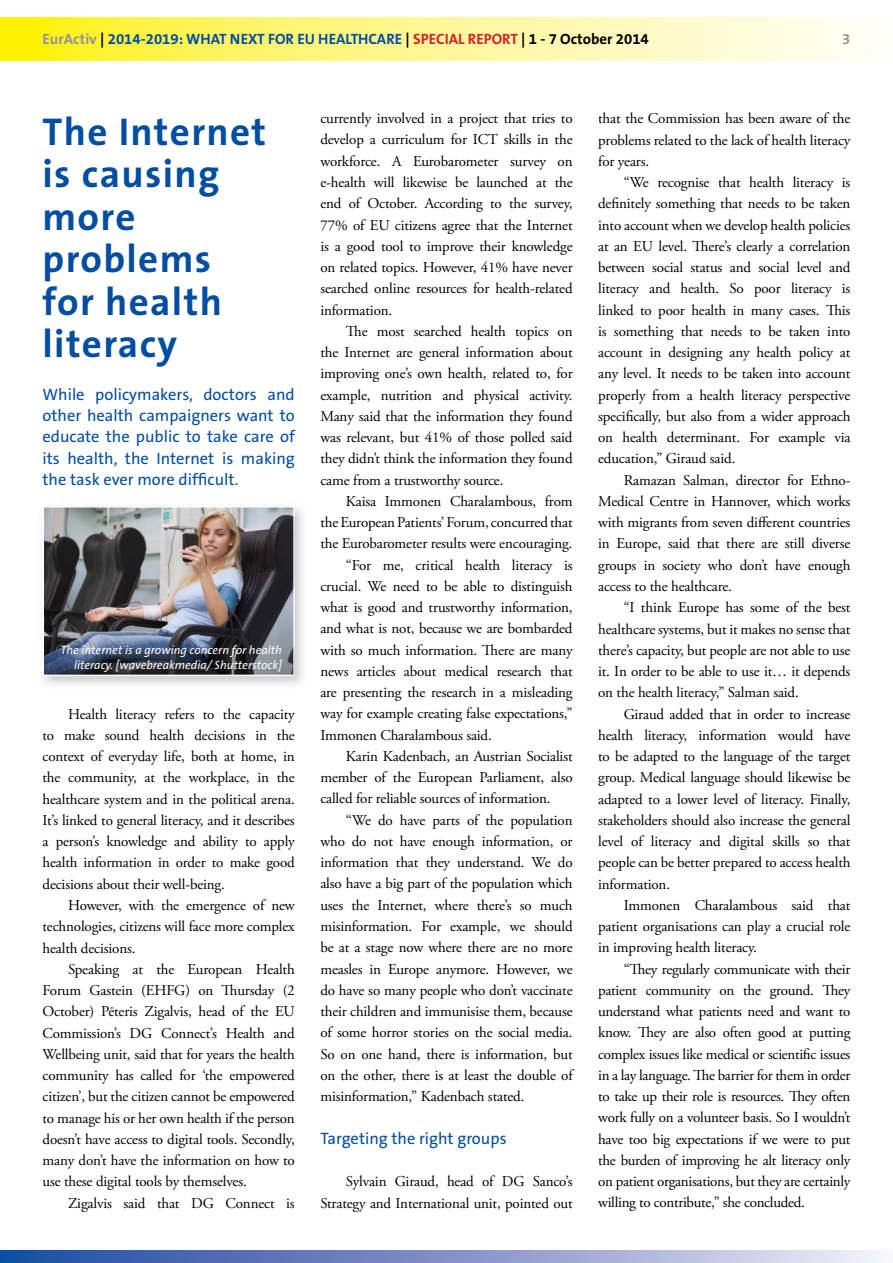
<style>
.page{position:relative;width:893px;height:1263px;background:#fff}
.page>*{position:absolute;margin:0;border:0;box-sizing:border-box;transform-origin:0 0}
.t1{font:700 39px/42.5px "The Sans B7";letter-spacing:.035em;color:#034ea2}
.t2{font:16.5px/21.3px "The Sans B5 Plain";color:#034ea2;text-align:justify}
.t3{font:15px/21.3px "Adobe Garamond Pro";letter-spacing:-.01em;color:#000;text-align:justify}
.t4{font:700 15px "The Sans B7";color:#034ea2}
.t5{font:700 15px "The Sans B7";color:#939598}
.t6{font:italic 12px/14.4px "The Sans B5 Plain";color:#fff;text-align:right}
.s1{color:#939598}
.s2{color:#000}
.s3{color:#d2232a}
</style>
<div class="page">
<svg style="left:0;top:18px;width:867px;height:42px;background:#fff78d"></svg>
<svg style="left:0;top:1250px;width:881px;height:13px;background:#8295c9"></svg>
<div style="left:38px;top:501px;width:270px;height:188px;background:#939598;opacity:.5"></div>
<img style="left:46px;top:509px;width:246px;height:164px">
<div style="left:43px;top:506px;width:252px;height:170px;border:2px solid #fff"></div>
<p class="t4" style="left:43px;top:31px;width:608px"><span class="s1">EurActiv</span> <span class="s2">|</span> 2014-2019: WHAT NEXT FOR EU HEALTHCARE <span class="s2">|</span> <span class="s3">SPECIAL REPORT</span> <span class="s2">| 1 - 7 October 2014</span></p>
<p class="t5" style="left:842px;top:31px;width:10px">3</p>
<h1 class="t1" style="left:43px;top:111px;width:225px">The Internet is causing more problems for health literacy</h1>
<p class="t2" style="left:43px;top:384px;width:254px">While policymakers, doctors and other health campaigners want to educate the public to take care of its health, the Internet is making the task ever more difficult.</p>
<p class="t6" style="left:60px;top:643px;width:223px">The internet is a growing concern for health literacy. [wavebreakmedia/ Shutterstock]</p>
<p class="t3" style="left:43px;top:704px;width:254px;text-indent:26px">Health literacy refers to the capacity to make sound health decisions in the context of everyday life, both at home, in the community, at the workplace, in the healthcare system and in the political arena.<br>It’s linked to general literacy, and it describes a person’s knowledge and ability to apply health information in order to make good decisions about their well-being.</p>
<p class="t3" style="left:43px;top:895px;width:254px;text-indent:26px">However, with the emergence of new technologies, citizens will face more complex health decisions.</p>
<p class="t3" style="left:43px;top:959px;width:254px;text-indent:26px">Speaking at the European Health Forum Gastein (EHFG) on Thursday (2<br>October) Pēteris Zigalvis, head of the EU Commission’s DG Connect’s Health and Wellbeing unit, said that for years the health community has called for ‘the empowered citizen’, but the citizen cannot be empowered to manage his or her own health if the person doesn’t have access to digital tools. Secondly, many don’t have the information on how to use these digital tools by themselves.</p>
<p class="t3" style="left:68px;top:1193px;width:228px">Zigalvis said that DG Connect is</p>
<p class="t3" style="left:320px;top:108px;width:254px">currently involved in a project that tries to develop a curriculum for ICT skills in the workforce. A Eurobarometer survey on e-health will likewise be launched at the end of October. According to the survey, 77% of EU citizens agree that the Internet is a good tool to improve their knowledge on related topics. However, 41% have never searched online resources for health-related information.</p>
<p class="t3" style="left:320px;top:321px;width:254px;text-indent:26px">The most searched health topics on the Internet are general information about improving one’s own health, related to, for example, nutrition and physical activity.<br>Many said that the information they found was relevant, but 41% of those polled said they didn’t think the information they found came from a trustworthy source.</p>
<p class="t3" style="left:346px;top:491px;width:228px">Kaisa Immonen Charalambous, from</p>
<p class="t3" style="left:320px;top:512px;width:254px">the European Patients’ Forum, concurred that</p>
<p class="t3" style="left:320px;top:533px;width:253px">the Eurobarometer results were encouraging.</p>
<p class="t3" style="left:346px;top:555px;width:228px">“For me, critical health literacy is</p>
<p class="t3" style="left:320px;top:576px;width:254px">crucial. We need to be able to distinguish</p>
<p class="t3" style="left:320px;top:597px;width:254px">what is good and trustworthy information,</p>
<p class="t3" style="left:320px;top:618px;width:254px">and what is not, because we are bombarded</p>
<p class="t3" style="left:320px;top:640px;width:254px">with so much information. There are many</p>
<p class="t3" style="left:320px;top:661px;width:254px">news articles about medical research that</p>
<p class="t3" style="left:320px;top:682px;width:254px">are presenting the research in a misleading</p>
<p class="t3" style="left:320px;top:703px;width:254px">way for example creating false expectations,”</p>
<p class="t3" style="left:320px;top:725px;width:173px">Immonen Charalambous said.</p>
<p class="t3" style="left:346px;top:746px;width:228px">Karin Kadenbach, an Austrian Socialist</p>
<p class="t3" style="left:320px;top:767px;width:254px">member of the European Parliament, also</p>
<p class="t3" style="left:320px;top:788px;width:232px">called for reliable sources of information.</p>
<p class="t3" style="left:346px;top:810px;width:228px">“We do have parts of the population</p>
<p class="t3" style="left:320px;top:831px;width:254px">who do not have enough information, or</p>
<p class="t3" style="left:320px;top:852px;width:254px">information that they understand. We do</p>
<p class="t3" style="left:320px;top:874px;width:254px">also have a big part of the population which</p>
<p class="t3" style="left:320px;top:895px;width:254px">uses the Internet, where there’s so much</p>
<p class="t3" style="left:320px;top:916px;width:254px">misinformation. For example, we should</p>
<p class="t3" style="left:320px;top:937px;width:254px">be at a stage now where there are no more</p>
<p class="t3" style="left:320px;top:959px;width:254px">measles in Europe anymore. However, we</p>
<p class="t3" style="left:320px;top:980px;width:254px">do have so many people who don’t vaccinate</p>
<p class="t3" style="left:320px;top:1001px;width:254px">their children and immunisise them, because</p>
<p class="t3" style="left:320px;top:1022px;width:254px">of some horror stories on the social media.</p>
<p class="t3" style="left:320px;top:1044px;width:254px">So on one hand, there is information, but</p>
<p class="t3" style="left:320px;top:1065px;width:254px">on the other, there is at least the double of</p>
<p class="t3" style="left:320px;top:1086px;width:206px">misinformation,” Kadenbach stated.</p>
<p class="t2" style="left:320px;top:1128px;width:188px">Targeting the right groups</p>
<p class="t3" style="left:320px;top:1171px;width:254px;text-align:right">Sylvain Giraud, head of DG Sanco’s<br>Strategy and International unit, pointed out</p>
<p class="t3" style="left:598px;top:108px;width:254px">that the Commission has been aware of the problems related to the lack of health literacy for years.</p>
<p class="t3" style="left:598px;top:172px;width:254px;text-indent:26px">“We recognise that health literacy is definitely something that needs to be taken into account when we develop health policies at an EU level. There’s clearly a correlation between social status and social level and literacy and health. So poor literacy is linked to poor health in many cases. This is something that needs to be taken into account in designing any health policy at any level. It needs to be taken into account properly from a health literacy perspective specifically, but also from a wider approach on health determinant. For example via education,” Giraud said.</p>
<p class="t3" style="left:598px;top:470px;width:254px;text-indent:26px">Ramazan Salman, director for Ethno-Medical Centre in Hannover, which works with migrants from seven different countries in Europe, said that there are still diverse groups in society who don’t have enough access to the healthcare.</p>
<p class="t3" style="left:598px;top:597px;width:254px;text-indent:26px">“I think Europe has some of the best healthcare systems, but it makes no sense that there’s capacity, but people are not able to use it. In order to be able to use it… it depends on the health literacy,” Salman said.</p>
<p class="t3" style="left:598px;top:704px;width:254px;text-indent:26px">Giraud added that in order to increase health literacy, information would have to be adapted to the language of the target group. Medical language should likewise be adapted to a lower level of literacy. Finally, stakeholders should also increase the general level of literacy and digital skills so that people can be better prepared to access health information.</p>
<p class="t3" style="left:598px;top:895px;width:254px;text-indent:26px">Immonen Charalambous said that patient organisations can play a crucial role in improving health literacy.</p>
<p class="t3" style="left:598px;top:959px;width:254px;text-indent:26px">“They regularly communicate with their patient community on the ground. They understand what patients need and want to know. They are also often good at putting complex issues like medical or scientific issues in a lay language. The barrier for them in order to take up their role is resources. They often work fully on a volunteer basis. So I wouldn’t have too big expectations if we were to put the burden of improving he alt literacy only on patient organisations, but they are certainly willing to contribute,” she concluded.</p>
</div>
